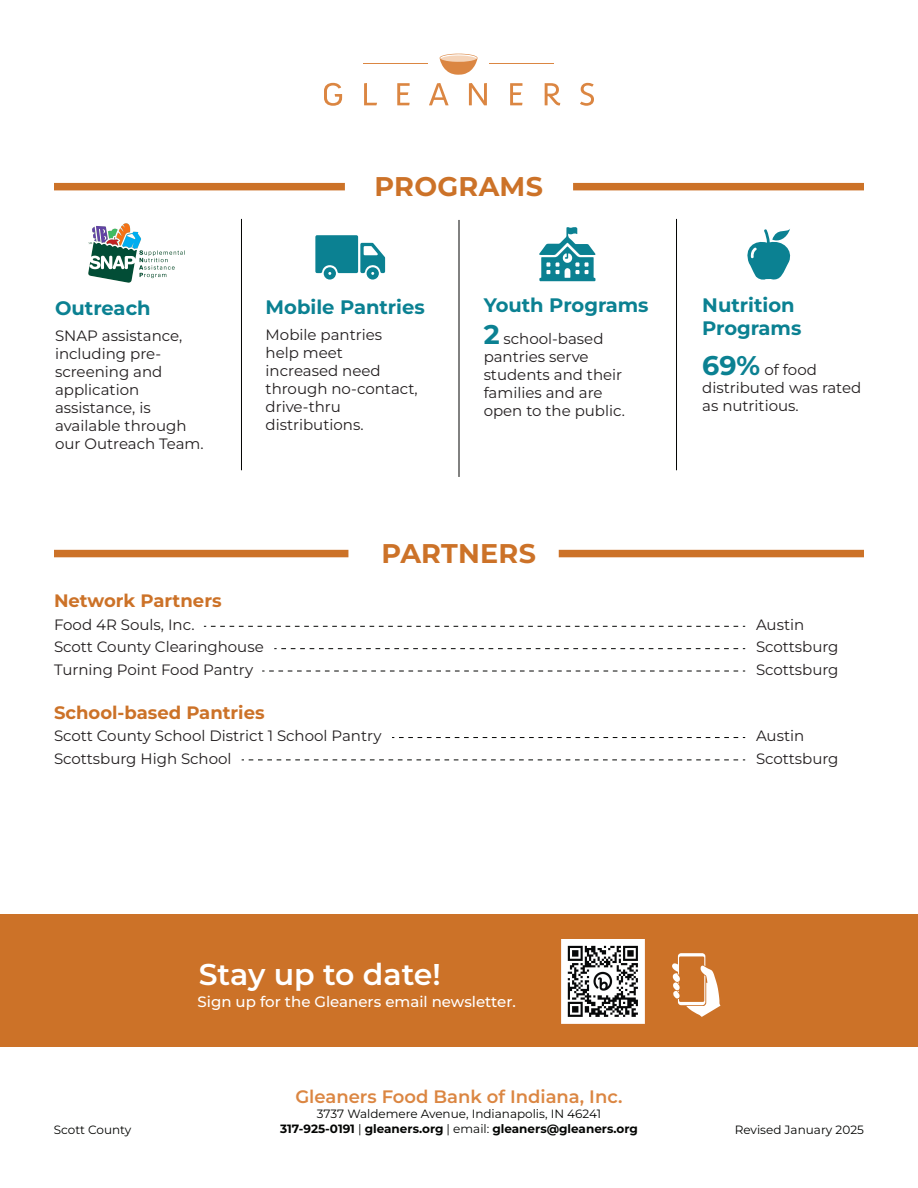
<style>
.page{position:relative;width:918px;height:1188px;background:#fff}
.page>*{position:absolute;margin:0;border:0;box-sizing:border-box;transform-origin:0 0}
.t1{font:600 30px "Montserrat";color:#fff}
.t2{font:700 27px "Montserrat";letter-spacing:.01em;color:#cc7228}
.t3{font:700 19.5px/23.4px "Montserrat";color:#0b8192}
.t4{font:700 18px "Montserrat";color:#cc7228}
.t5{font:600 18px "Montserrat";color:#db8642}
.t6{font:15px/18px "Montserrat";color:#231f20}
.t7{font:500 15px "Montserrat";color:#fff}
.t8{font:12px/15px "Montserrat";color:#040503;text-align:center}
.s1{font-weight:700;font-size:27px;color:#0b8192}
.s2{font-weight:700}
</style>
<div class="page">
<div style="left:0;top:915px;width:918px;height:132px;background:#cc7228"></div>
<svg style="left:439px;top:54px;width:39px;height:21px"></svg>
<svg style="left:324px;top:83px;width:18px;height:23px"></svg>
<svg style="left:364px;top:83px;width:13px;height:22px"></svg>
<svg style="left:397px;top:83px;width:13px;height:22px"></svg>
<svg style="left:429px;top:83px;width:20px;height:22px"></svg>
<svg style="left:469px;top:83px;width:18px;height:22px"></svg>
<svg style="left:510px;top:83px;width:12px;height:22px"></svg>
<svg style="left:545px;top:83px;width:15px;height:22px"></svg>
<svg style="left:580px;top:83px;width:14px;height:23px"></svg>
<hr style="left:364px;top:64px;width:63px;height:1px;background:#db8642">
<hr style="left:363px;top:63px;width:64px;height:1px;background:#db8642">
<hr style="left:490px;top:64px;width:63px;height:1px;background:#db8642">
<hr style="left:489px;top:63px;width:64px;height:1px;background:#db8642">
<svg style="left:672px;top:953px;width:48px;height:64px"></svg>
<img style="left:561px;top:940px;width:84px;height:83px">
<div style="left:573px;top:183px;width:291px;height:7px;background:#cc7228"></div>
<div style="left:54px;top:183px;width:291px;height:7px;background:#cc7228"></div>
<div style="left:559px;top:550px;width:305px;height:7px;background:#cc7228"></div>
<div style="left:54px;top:550px;width:294px;height:7px;background:#cc7228"></div>
<hr style="left:241px;top:219px;width:1px;height:251px;background:#040503">
<hr style="left:676px;top:219px;width:1px;height:251px;background:#040503">
<hr style="left:459px;top:220px;width:1px;height:257px;background:#040503">
<svg style="left:315px;top:235px;width:70px;height:45px"></svg>
<img style="left:88px;top:223px;width:97px;height:60px">
<svg style="left:539px;top:227px;width:57px;height:54px"></svg>
<svg style="left:747px;top:229px;width:44px;height:51px"></svg>
<svg style="left:204px;top:626px;width:541px;height:1px"></svg>
<svg style="left:274px;top:648px;width:471px;height:1px"></svg>
<svg style="left:262px;top:671px;width:483px;height:1px"></svg>
<svg style="left:392px;top:737px;width:353px;height:1px"></svg>
<svg style="left:242px;top:760px;width:503px;height:1px"></svg>
<h3 class="t3" style="left:55px;top:296px;width:97px">Outreach</h3>
<p class="t6" style="left:55px;top:326px;width:150px">SNAP assistance, including pre&shy;screening and application assistance, is available through our Outreach Team.</p>
<h2 class="t2" style="left:375px;top:167px;width:170px">PROGRAMS</h2>
<h3 class="t3" style="left:266px;top:295px;width:161px">Mobile Pantries</h3>
<p class="t6" style="left:266px;top:325px;width:154px">Mobile pantries help meet increased need through no-contact, drive-thru distributions.</p>
<h3 class="t3" style="left:484px;top:292px;width:166px">Youth Programs</h3>
<p class="t6" style="left:484px;top:329px;width:143px"><span class="s1">2</span> school-based pantries serve students and their families and are open to the public.</p>
<h2 class="t2" style="left:382px;top:534px;width:156px">PARTNERS</h2>
<h3 class="t3" style="left:702px;top:292px;width:101px">Nutrition<br>Programs</h3>
<p class="t6" style="left:702px;top:360px;width:160px"><span class="s1">69%</span> of food distributed was rated as nutritious.</p>
<p class="t4" style="left:54px;top:588px;width:169px">Network Partners</p>
<p class="t6" style="left:54px;top:615px;width:142px">Food 4R Souls, Inc.</p>
<p class="t6" style="left:756px;top:615px;width:50px">Austin</p>
<p class="t6" style="left:54px;top:637px;width:211px">Scott County Clearinghouse</p>
<p class="t6" style="left:756px;top:637px;width:84px">Scottsburg</p>
<p class="t6" style="left:54px;top:660px;width:201px">Turning Point Food Pantry</p>
<p class="t6" style="left:756px;top:660px;width:84px">Scottsburg</p>
<p class="t4" style="left:54px;top:699px;width:212px">School-based Pantries</p>
<p class="t6" style="left:54px;top:726px;width:329px">Scott County School District 1 School Pantry</p>
<p class="t6" style="left:756px;top:726px;width:50px">Austin</p>
<p class="t6" style="left:54px;top:749px;width:179px">Scottsburg High School</p>
<p class="t6" style="left:756px;top:749px;width:84px">Scottsburg</p>
<h1 class="t1" style="left:199px;top:953px;width:244px">Stay up to date!</h1>
<p class="t7" style="left:198px;top:991px;width:320px">Sign up for the Gleaners email newsletter.</p>
<p class="t5" style="left:295px;top:1084px;width:329px">Gleaners Food Bank of Indiana, Inc.</p>
<p class="t8" style="left:280px;top:1106px;width:359px">3737 Waldemere Avenue, Indianapolis, IN 46241<br><span class="s2">317-925-0191</span> | <span class="s2">gleaners.org</span> | email: <span class="s2">gleaners@gleaners.org</span></p>
<p class="t8" style="left:54px;top:1122px;width:79px">Scott County</p>
<p class="t8" style="left:735px;top:1122px;width:131px">Revised January 2025</p>
</div>
